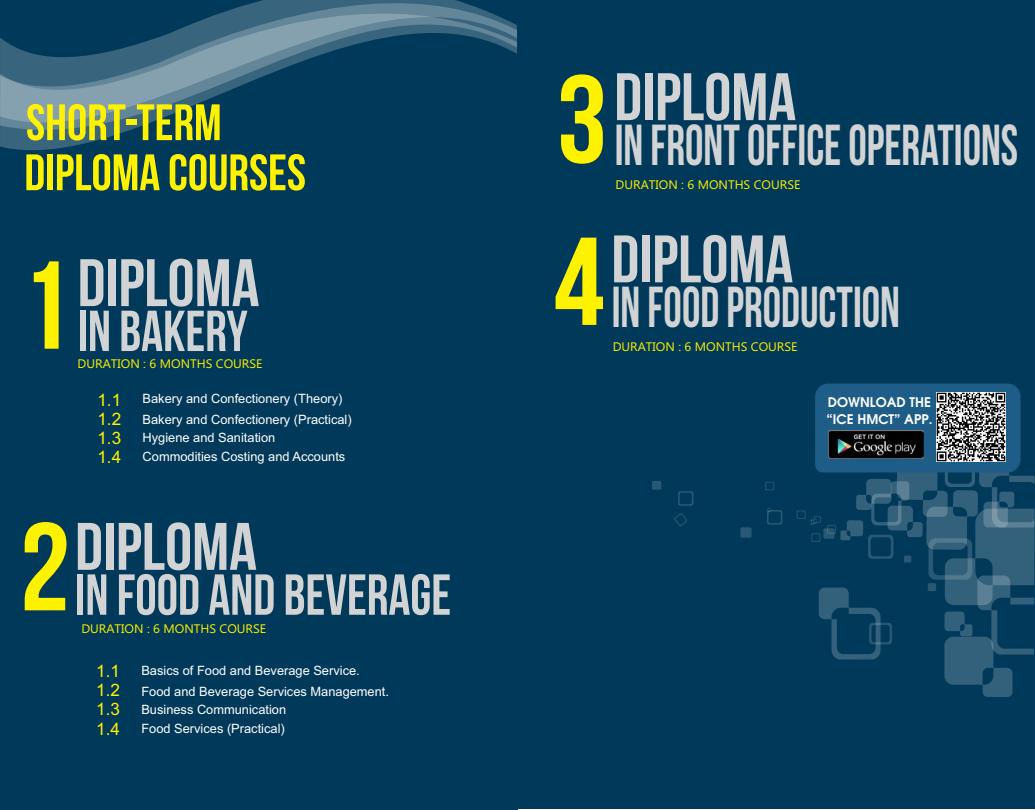
<style>
.page{position:relative;width:1035px;height:810px;background:#fff}
.page>*{position:absolute;margin:0;border:0;box-sizing:border-box;transform-origin:0 0}
.t1{font:124.69px "Bebas Neue";color:#fff200}
.t2{font:67px "Bebas Neue";color:#d1d3d4}
.t3{font:57.69px "Bebas Neue";color:#d1d3d4;scale:.81 1}
.t4{font:57.69px "Bebas Neue";color:#d1d3d4;scale:.93 1}
.t5{font:51.12px/50.1px "Bebas Neue";color:#fff200}
.t6{font:17.12px/19.1px "Arial";color:#fff200;text-align:justify}
.t7{font:600 13.25px/16.9px "Avant Garde";color:#fff}
.t8{font:12.81px/21.1px "Arial";color:#fff}
.t9{font:12.38px "Gadugi";color:#fff200}
.s1{font-size:124.69px;color:#fff200}
</style>
<div class="page">
<div style="left:0;top:1px;width:517px;height:808px;background:#003959"></div>
<svg style="left:0;top:0;width:518px;height:276px"></svg>
<div style="left:518px;top:0;width:517px;height:809px;background:#003959"></div>
<div style="left:740px;top:527px;width:12px;height:11px;background:#285873;border-radius:2px"></div>
<div style="left:652px;top:481px;width:9px;height:9px;background:#285873;border-radius:2px"></div>
<svg style="left:674px;top:513px;width:13px;height:13px"></svg>
<svg style="left:678px;top:491px;width:15px;height:15px"></svg>
<svg style="left:767px;top:508px;width:15px;height:17px"></svg>
<svg style="left:765px;top:482px;width:9px;height:8px"></svg>
<svg style="left:797px;top:384px;width:238px;height:313px"></svg>
<img style="left:829px;top:430px;width:94px;height:28px">
<img style="left:937px;top:393px;width:69px;height:68px">
<h3 class="t5" style="left:24px;top:102px;width:283px">SHORT-TERM<br>DIPLOMA COURSES</h3>
<h1 class="t1" style="left:20px;top:255px;width:52px">1</h1>
<h2 class="t2" style="left:78px;top:256px;width:183px">DIPLOMA</h2>
<h3 class="t4" style="left:78px;top:308px;width:184px">IN BAKERY</h3>
<p class="t9" style="left:78px;top:359px;width:186px">DURATION : 6 MONTHS COURSE</p>
<h3 class="t6" style="left:97px;top:392px;width:25px">1.1<br>1.2<br>1.3<br>1.4</h3>
<p class="t8" style="left:143px;top:389px;width:211px">Bakery and Confectionery (Theory)<br>Bakery and Confectionery (Practical)</p>
<p class="t8" style="left:143px;top:429px;width:204px;line-height:19px">Hygiene and Sanitation<br>Commodities Costing and Accounts</p>
<h3 class="t4" style="left:20px;top:571px;width:466px"><span class="s1">2</span>IN FOOD AND BEVERAGE</h3>
<h2 class="t2" style="left:75px;top:520px;width:183px">DIPLOMA</h2>
<p class="t9" style="left:81px;top:624px;width:186px">DURATION : 6 MONTHS COURSE</p>
<h3 class="t6" style="left:96px;top:663px;width:25px">1.1<br>1.2<br>1.3<br>1.4</h3>
<p class="t8" style="left:141px;top:661px;width:249px">Basics of Food and Beverage Service.<br>Food and Beverage Services Management.</p>
<p class="t8" style="left:141px;top:701px;width:146px;line-height:19px">Business Communication<br>Food Services (Practical)</p>
<h1 class="t1" style="left:557px;top:69px;width:52px">3</h1>
<h2 class="t2" style="left:614px;top:70px;width:183px">DIPLOMA</h2>
<h3 class="t3" style="left:615px;top:122px;width:500px">IN FRONT OFFICE OPERATIONS</h3>
<p class="t9" style="left:616px;top:180px;width:186px">DURATION : 6 MONTHS COURSE</p>
<h1 class="t1" style="left:554px;top:231px;width:52px">4</h1>
<h2 class="t2" style="left:611px;top:232px;width:183px">DIPLOMA</h2>
<h3 class="t3" style="left:612px;top:284px;width:357px">IN FOOD PRODUCTION</h3>
<p class="t9" style="left:613px;top:342px;width:186px">DURATION : 6 MONTHS COURSE</p>
<p class="t7" style="left:826px;top:395px;width:107px">DOWNLOAD THE “ICE HMCT” APP.</p>
</div>
